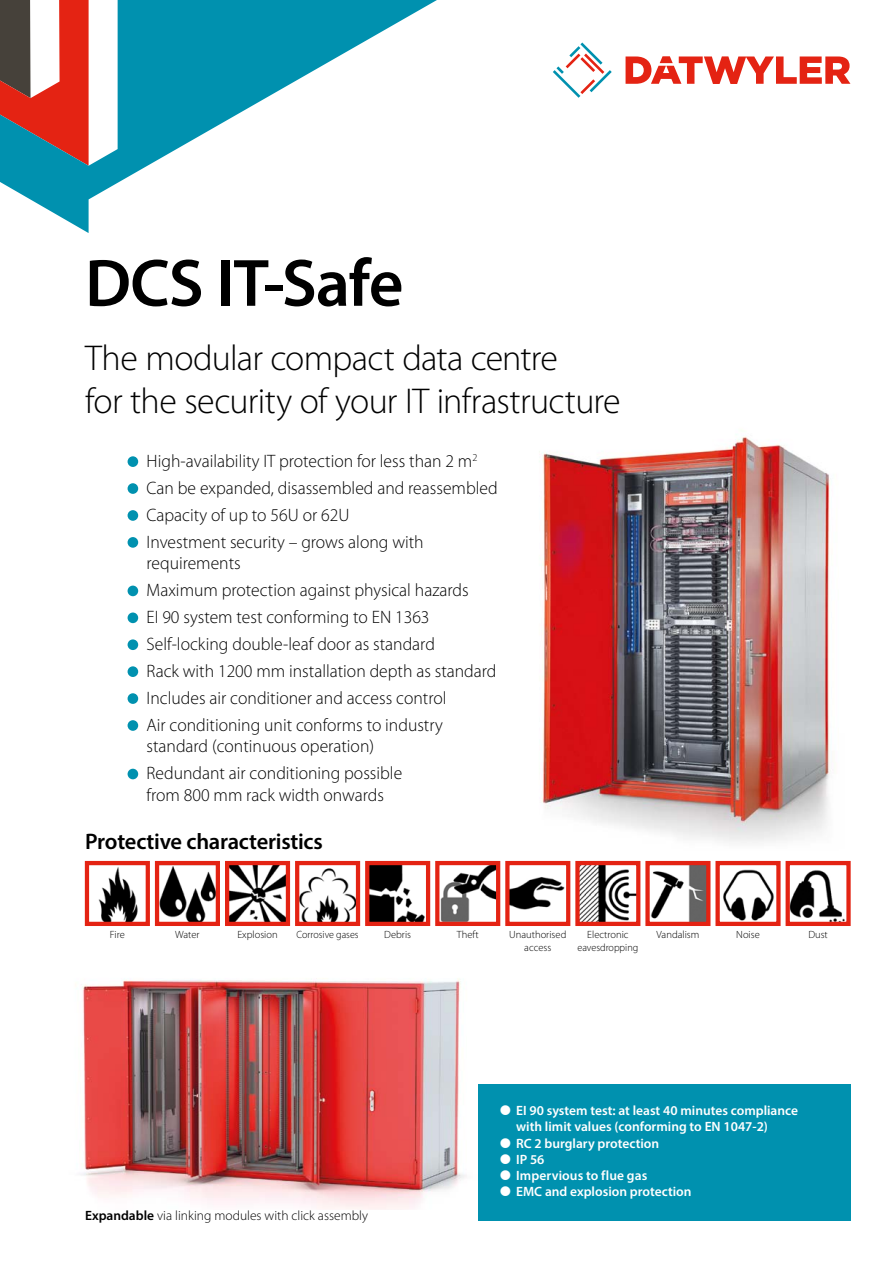
<style>
.page{position:relative;width:893px;height:1263px;background:#fff}
.page>*{position:absolute;margin:0;border:0;box-sizing:border-box;transform-origin:0 0}
.t1{font:600 67.5px "Myriad Pro";letter-spacing:-.02em;color:#000}
.t2{font:300 36px/43.2px "Myriad Pro";letter-spacing:-.02em;color:#000}
.t3{font:600 22.5px "Myriad Pro";letter-spacing:-.015em;color:#000}
.t4{font:300 18px/26.8px "Myriad Pro";color:#000}
.t5{font:600 13.5px/16.2px "Myriad Pro";color:#fff}
.t6{font:300 13.5px "Myriad Pro";color:#000}
.t7{font:300 10.5px/12.6px "Myriad Pro";color:#000;text-align:center}
.t8{font:300 10.5px "Myriad Pro";color:#000;scale:.96 1}
.s1{font-weight:600}
</style>
<div class="page">
<img style="left:81px;top:979px;width:385px;height:230px">
<svg style="left:553px;top:43px;width:59px;height:55px"></svg>
<svg style="left:626px;top:56px;width:224px;height:28px"></svg>
<svg style="left:0;top:0;width:437px;height:233px"></svg>
<img style="left:539px;top:434px;width:294px;height:409px">
<img style="left:98px;top:867px;width:40px;height:54px">
<div style="left:85px;top:861px;width:65px;height:65px;border:4px solid #e42313"></div>
<img style="left:160px;top:866px;width:55px;height:55px">
<div style="left:155px;top:861px;width:65px;height:65px;border:4px solid #e42313"></div>
<img style="left:230px;top:866px;width:55px;height:55px">
<div style="left:225px;top:861px;width:65px;height:65px;border:4px solid #e42313"></div>
<img style="left:300px;top:868px;width:55px;height:53px">
<div style="left:295px;top:861px;width:65px;height:65px;border:4px solid #e42313"></div>
<img style="left:370px;top:866px;width:55px;height:55px">
<div style="left:365px;top:861px;width:65px;height:65px;border:4px solid #e42313"></div>
<img style="left:440px;top:866px;width:55px;height:55px">
<div style="left:435px;top:861px;width:65px;height:65px;border:4px solid #e42313"></div>
<img style="left:510px;top:877px;width:55px;height:33px">
<div style="left:505px;top:861px;width:65px;height:65px;border:4px solid #e42313"></div>
<img style="left:580px;top:866px;width:55px;height:55px">
<div style="left:575px;top:861px;width:65px;height:65px;border:4px solid #e42313"></div>
<img style="left:650px;top:866px;width:55px;height:55px">
<div style="left:645px;top:861px;width:65px;height:65px;border:4px solid #e42313"></div>
<img style="left:723px;top:869px;width:51px;height:52px">
<div style="left:715px;top:861px;width:66px;height:65px;border:4px solid #e42313"></div>
<img style="left:791px;top:870px;width:54px;height:51px">
<div style="left:786px;top:861px;width:65px;height:65px;border:4px solid #e42313"></div>
<div style="left:128px;top:456px;width:10px;height:11px;background:#0091af;border-radius:50%"></div>
<div style="left:128px;top:483px;width:10px;height:11px;background:#0091af;border-radius:50%"></div>
<div style="left:128px;top:510px;width:10px;height:11px;background:#0091af;border-radius:50%"></div>
<div style="left:128px;top:537px;width:10px;height:11px;background:#0091af;border-radius:50%"></div>
<div style="left:128px;top:586px;width:10px;height:10px;background:#0091af;border-radius:50%"></div>
<div style="left:128px;top:612px;width:10px;height:11px;background:#0091af;border-radius:50%"></div>
<div style="left:128px;top:639px;width:10px;height:11px;background:#0091af;border-radius:50%"></div>
<div style="left:128px;top:666px;width:10px;height:11px;background:#0091af;border-radius:50%"></div>
<div style="left:128px;top:693px;width:10px;height:11px;background:#0091af;border-radius:50%"></div>
<div style="left:128px;top:720px;width:10px;height:11px;background:#0091af;border-radius:50%"></div>
<div style="left:128px;top:769px;width:10px;height:10px;background:#0091af;border-radius:50%"></div>
<div style="left:478px;top:1083px;width:372px;height:137px;background:#0091af"></div>
<h1 class="t1" style="left:85px;top:240px;width:320px">DCS IT-Safe</h1>
<h2 class="t2" style="left:85px;top:336px;width:537px">The modular compact data centre<br>for the security of your IT infrastructure</h2>
<p class="t4" style="left:147px;top:447px;width:353px">High-availability IT protection for less than 2 m<sup>2<br></sup>Can be expanded, disassembled and reassembled Capacity of up to 56U or 62U<br>Investment security – grows along with</p>
<p class="t4" style="left:147px;top:550px;width:351px">requirements<br>Maximum protection against physical hazards<br>EI 90 system test conforming to EN 1363<br>Self-locking double-leaf door as standard<br>Rack with 1200 mm installation depth as standard Includes air conditioner and access control<br>Air conditioning unit conforms to industry</p>
<p class="t4" style="left:147px;top:733px;width:257px">standard (continuous operation)<br>Redundant air conditioning possible</p>
<p class="t4" style="left:147px;top:781px;width:239px">from 800 mm rack width onwards</p>
<p class="t3" style="left:85px;top:827px;width:239px">Protective characteristics</p>
<p class="t7" style="left:110px;top:928px;width:16px">Fire</p>
<p class="t7" style="left:175px;top:928px;width:26px">Water</p>
<p class="t7" style="left:237px;top:928px;width:42px">Explosion</p>
<p class="t8" style="left:296px;top:928px;width:66px">Corrosive gases</p>
<p class="t7" style="left:384px;top:928px;width:29px">Debris</p>
<p class="t7" style="left:457px;top:928px;width:23px">Theft</p>
<p class="t7" style="left:509px;top:928px;width:59px">Unauthorised access</p>
<p class="t7" style="left:577px;top:928px;width:62px">Electronic eavesdropping</p>
<p class="t7" style="left:656px;top:928px;width:44px">Vandalism</p>
<p class="t7" style="left:736px;top:928px;width:25px">Noise</p>
<p class="t7" style="left:808px;top:928px;width:21px">Dust</p>
<p class="t6" style="left:85px;top:1208px;width:284px"><span class="s1">Expandable</span> via linking modules with click assembly</p>
<p class="t5" style="left:516px;top:1102px;width:283px">EI 90 system test: at least 40 minutes compliance with limit values (conforming to EN 1047-2)<br>RC 2 burglary protection<br>IP 56<br>Impervious to flue gas<br>EMC and explosion protection</p>
</div>
